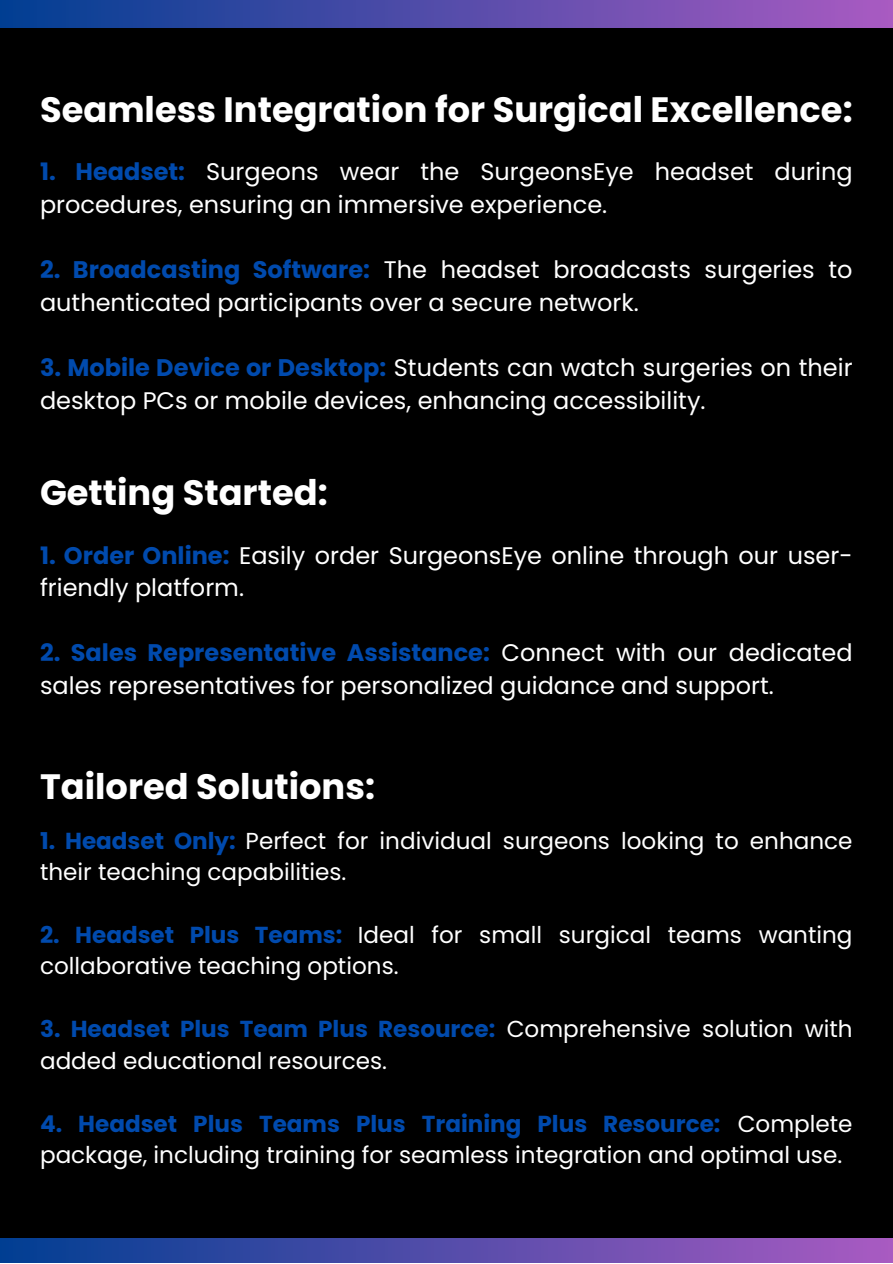
<style>
.page{position:relative;width:893px;height:1264px;background:#fff}
.page>*{position:absolute;margin:0;border:0;box-sizing:border-box;transform-origin:0 0}
.t1{font:700 35.25px "Poppins";color:#fff}
.t2{font:24px/32.5px "Poppins";color:#fff}
.t3{font:23.1px/31.3px "Poppins";color:#fff}
.s1{font-weight:700;color:#004aad}
</style>
<div class="page">
<div style="left:0;top:0;width:892px;height:1262px;background:#000"></div>
<div style="left:0;top:0;width:892px;height:27px;background:linear-gradient(to right,#003e92,#a95bc2)"></div>
<div style="left:0;top:1238px;width:892px;height:24px;background:linear-gradient(to right,#003e92,#a95bc2)"></div>
<p class="t1" style="left:40px;top:85px;width:814px">Seamless Integration for Surgical Excellence:</p>
<p class="t2" style="left:40px;top:156px;width:814px"><span class="s1">1. Headset:</span> Surgeons wear the SurgeonsEye headset during procedures, ensuring an immersive experience.</p>
<p class="t2" style="left:40px;top:253px;width:814px"><span class="s1">2. Broadcasting Software:</span> The headset broadcasts surgeries to authenticated participants over a secure network.</p>
<p class="t2" style="left:40px;top:351px;width:814px"><span class="s1">3. Mobile Device or Desktop:</span> Students can watch surgeries on their desktop PCs or mobile devices, enhancing accessibility.</p>
<p class="t1" style="left:40px;top:468px;width:289px">Getting Started:</p>
<p class="t2" style="left:40px;top:539px;width:814px"><span class="s1">1. Order Online:</span> Easily order SurgeonsEye online through our user&shy;friendly platform.</p>
<p class="t2" style="left:40px;top:636px;width:814px"><span class="s1">2. Sales Representative Assistance:</span> Connect with our dedicated sales representatives for personalized guidance and support.</p>
<p class="t1" style="left:40px;top:762px;width:336px">Tailored Solutions:</p>
<p class="t3" style="left:40px;top:825px;width:814px"><span class="s1">1. Headset Only:</span> Perfect for individual surgeons looking to enhance their teaching capabilities.</p>
<p class="t3" style="left:40px;top:919px;width:814px"><span class="s1">2. Headset Plus Teams:</span> Ideal for small surgical teams wanting collaborative teaching options.</p>
<p class="t3" style="left:40px;top:1013px;width:814px"><span class="s1">3. Headset Plus Team Plus Resource:</span> Comprehensive solution with added educational resources.</p>
<p class="t3" style="left:40px;top:1107px;width:814px"><span class="s1">4. Headset Plus Teams Plus Training Plus Resource:</span> Complete package, including training for seamless integration and optimal use.</p>
</div>
